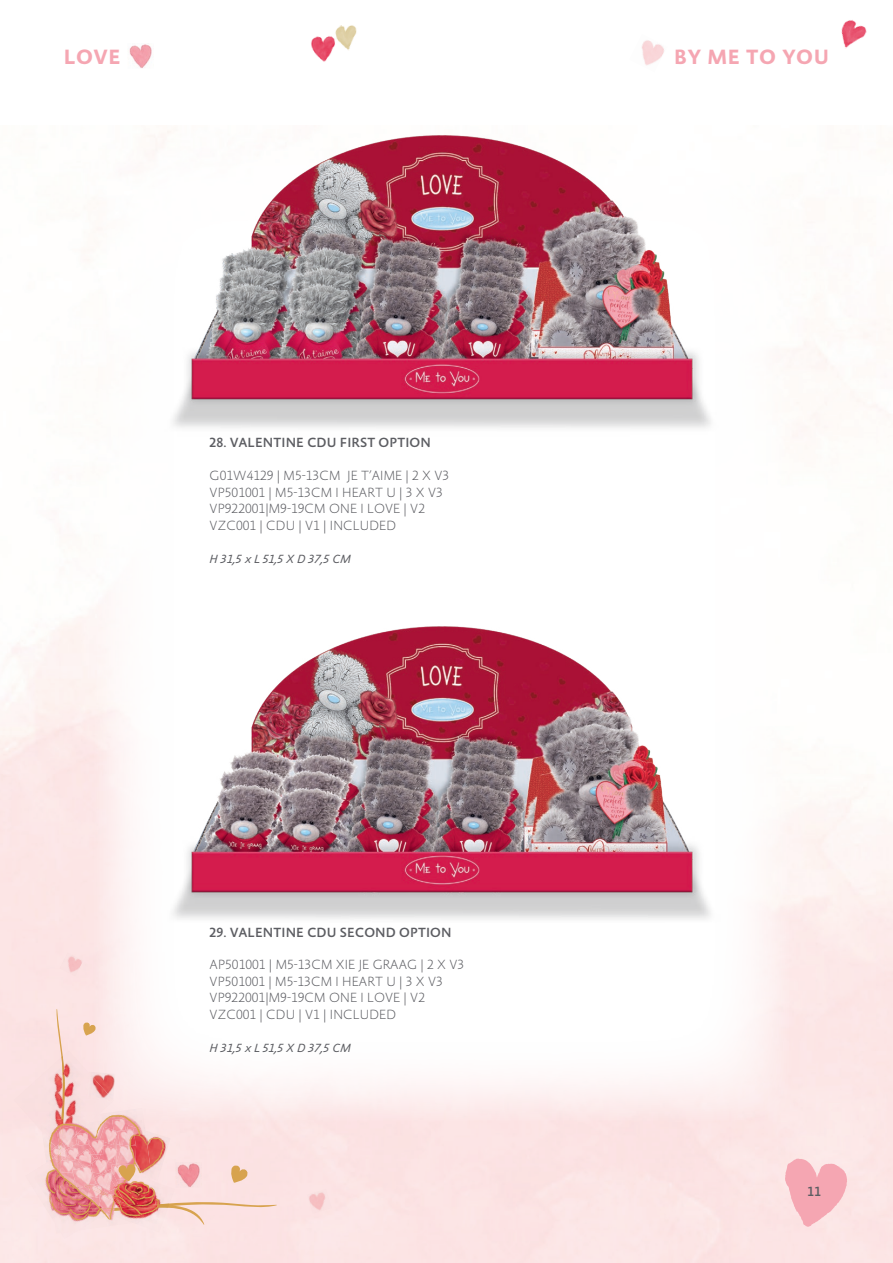
<style>
.page{position:relative;width:893px;height:1263px;background:#fff}
.page>*{position:absolute;margin:0;border:0;box-sizing:border-box;transform-origin:0 0}
.t1{font:700 21px "Absara Sans OT";letter-spacing:.03em;color:#f5a6b2}
.t2{font:100 13.5px/16.5px "Absara Sans OT";letter-spacing:.005em;color:#5c5d62}
.t3{font:500 13.5px "Absara Sans OT";letter-spacing:.01em;color:#5c5d62}
.t4{font:italic 12px "Absara Sans OT";color:#5c5d62}
</style>
<div class="page">
<img style="left:60px;top:952px;width:23px;height:24px">
<img style="left:307px;top:1189px;width:25px;height:25px">
<img style="left:11px;top:983px;width:181px;height:269px">
<svg style="left:55px;top:1009px;width:222px;height:224px"></svg>
<svg style="left:785px;top:1158px;width:62px;height:69px;background:#f7bcc3"></svg>
<img style="left:642px;top:40px;width:22px;height:26px">
<img style="left:129px;top:44px;width:23px;height:24px">
<img style="left:335px;top:25px;width:22px;height:25px">
<img style="left:841px;top:20px;width:26px;height:29px">
<img style="left:311px;top:32px;width:31px;height:30px">
<img style="left:173px;top:626px;width:538px;height:294px">
<img style="left:151px;top:126px;width:560px;height:302px">
<h1 class="t1" style="left:64px;top:46px;width:58px">LOVE</h1>
<h1 class="t1" style="left:674px;top:46px;width:157px">BY ME TO YOU</h1>
<p class="t3" style="left:210px;top:436px;width:223px">28. VALENTINE CDU FIRST OPTION</p>
<p class="t2" style="left:210px;top:468px;width:241px">G01W4129 | M5-13CM JE T’AIME | 2 X V3<br>VP501001 | M5-13CM I HEART U | 3 X V3<br>VP922001|M9-19CM ONE I LOVE | V2<br>VZC001 | CDU | V1 | INCLUDED</p>
<p class="t4" style="left:210px;top:552px;width:143px">H 31,5 x L 51,5 X D 37,5 CM</p>
<p class="t3" style="left:210px;top:925px;width:243px">29. VALENTINE CDU SECOND OPTION</p>
<p class="t2" style="left:210px;top:957px;width:256px">AP501001 | M5-13CM XIE JE GRAAG | 2 X V3<br>VP501001 | M5-13CM I HEART U | 3 X V3<br>VP922001|M9-19CM ONE I LOVE | V2<br>VZC001 | CDU | V1 | INCLUDED</p>
<p class="t4" style="left:210px;top:1042px;width:143px">H 31,5 x L 51,5 X D 37,5 CM</p>
<p class="t3" style="left:807px;top:1184px;width:15px">11</p>
</div>
